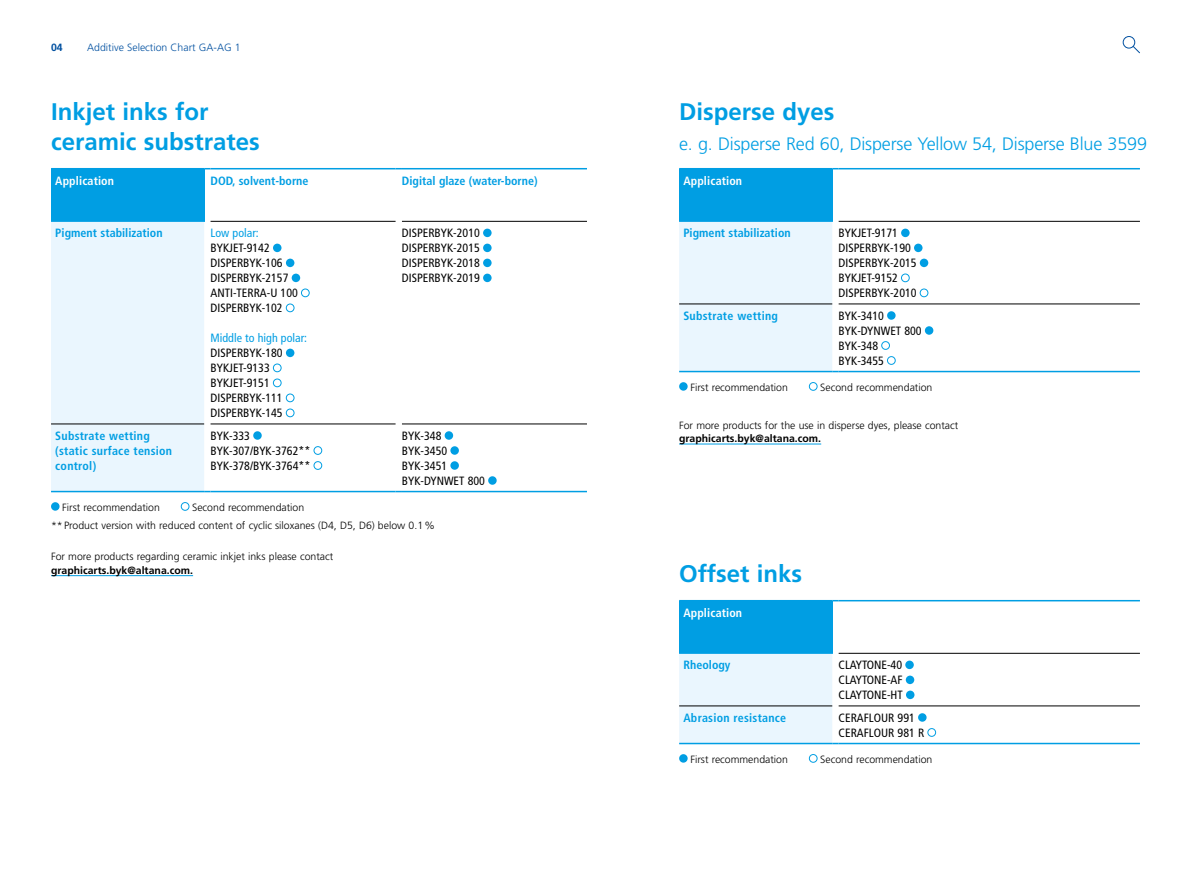
<style>
.page{position:relative;width:1191px;height:893px;background:#fff}
.page>*{position:absolute;margin:0;border:0;box-sizing:border-box;transform-origin:0 0}
.t1{font:700 24px/30px "Frutiger LT";color:#009ee3}
.t2{font:300 18px "Frutiger LT";letter-spacing:-.01em;color:#009ee3}
.t3{font:condensed 12px/15px "Frutiger";color:#000}
.t4{font:700 condensed 12px "Frutiger";color:#009ee3}
.t5{font:700 condensed 12px/15px "Frutiger";letter-spacing:.02em;color:#009ee3}
.t6{font:700 condensed 12px "Frutiger";letter-spacing:.01em;color:#fff}
.t7{font:condensed 12px "Frutiger";color:#009ee3}
.t8{font:300 10.5px/18px "Frutiger LT";color:#000}
.t9{font:700 10.5px "Frutiger LT";color:#000}
.t10{font:300 10.5px "Frutiger LT";color:#0050a0}
.t11{font:700 10.5px "Frutiger LT";color:#0050a0}
</style>
<div class="page">
<hr style="left:51px;top:575px;width:142px;height:1px;background:#009ee3">
<div style="left:51px;top:169px;width:153px;height:52px;background:#009ee3"></div>
<hr style="left:210px;top:221px;width:185px;height:1px;background:#000">
<hr style="left:402px;top:221px;width:185px;height:1px;background:#000">
<hr style="left:210px;top:424px;width:185px;height:1px;background:#000">
<hr style="left:402px;top:424px;width:185px;height:1px;background:#000">
<div style="left:51px;top:221px;width:159px;height:271px;background:#eaf6fe"></div>
<hr style="left:210px;top:491px;width:185px;height:1px;background:#009ee3">
<hr style="left:402px;top:491px;width:185px;height:1px;background:#009ee3">
<hr style="left:51px;top:168px;width:153px;height:1px;background:#009ee3">
<hr style="left:210px;top:168px;width:185px;height:1px;background:#009ee3">
<hr style="left:402px;top:168px;width:185px;height:1px;background:#009ee3">
<div style="left:273px;top:244px;width:8px;height:8px;background:#009ee3;border-radius:50%"></div>
<div style="left:286px;top:259px;width:8px;height:8px;background:#009ee3;border-radius:50%"></div>
<div style="left:292px;top:274px;width:8px;height:8px;background:#009ee3;border-radius:50%"></div>
<div style="left:301px;top:289px;width:8px;height:8px;border:1px solid #009ee3;border-radius:50%"></div>
<div style="left:286px;top:304px;width:8px;height:8px;border:1px solid #009ee3;border-radius:50%"></div>
<div style="left:286px;top:349px;width:8px;height:8px;background:#009ee3;border-radius:50%"></div>
<div style="left:273px;top:364px;width:8px;height:8px;border:1px solid #009ee3;border-radius:50%"></div>
<div style="left:273px;top:379px;width:8px;height:8px;border:1px solid #009ee3;border-radius:50%"></div>
<div style="left:286px;top:394px;width:8px;height:8px;border:1px solid #009ee3;border-radius:50%"></div>
<div style="left:286px;top:409px;width:8px;height:8px;border:1px solid #009ee3;border-radius:50%"></div>
<div style="left:483px;top:229px;width:8px;height:8px;background:#009ee3;border-radius:50%"></div>
<div style="left:483px;top:244px;width:8px;height:8px;background:#009ee3;border-radius:50%"></div>
<div style="left:483px;top:259px;width:8px;height:8px;background:#009ee3;border-radius:50%"></div>
<div style="left:483px;top:274px;width:8px;height:8px;background:#009ee3;border-radius:50%"></div>
<div style="left:253px;top:431px;width:9px;height:9px;background:#009ee3;border-radius:50%"></div>
<div style="left:314px;top:446px;width:8px;height:9px;border:1px solid #009ee3;border-radius:50%"></div>
<div style="left:314px;top:461px;width:8px;height:9px;border:1px solid #009ee3;border-radius:50%"></div>
<svg style="left:444px;top:431px;width:9px;height:9px"></svg>
<div style="left:450px;top:446px;width:9px;height:9px;background:#009ee3;border-radius:50%"></div>
<div style="left:450px;top:461px;width:9px;height:9px;background:#009ee3;border-radius:50%"></div>
<div style="left:488px;top:476px;width:8px;height:9px;background:#009ee3;border-radius:50%"></div>
<div style="left:51px;top:502px;width:9px;height:9px;background:#009ee3;border-radius:50%"></div>
<div style="left:181px;top:502px;width:8px;height:9px;border:1px solid #009ee3;border-radius:50%"></div>
<hr style="left:679px;top:444px;width:142px;height:1px;background:#009ee3">
<div style="left:679px;top:169px;width:153px;height:52px;background:#009ee3"></div>
<hr style="left:838px;top:221px;width:302px;height:1px;background:#000">
<hr style="left:838px;top:304px;width:302px;height:1px;background:#000">
<hr style="left:838px;top:371px;width:302px;height:1px;background:#009ee3">
<hr style="left:679px;top:168px;width:153px;height:1px;background:#009ee3">
<hr style="left:838px;top:168px;width:302px;height:1px;background:#009ee3">
<div style="left:679px;top:221px;width:159px;height:151px;background:#eaf6fe"></div>
<div style="left:901px;top:229px;width:8px;height:8px;background:#009ee3;border-radius:50%"></div>
<div style="left:914px;top:244px;width:8px;height:8px;background:#009ee3;border-radius:50%"></div>
<div style="left:919px;top:259px;width:9px;height:8px;background:#009ee3;border-radius:50%"></div>
<div style="left:901px;top:274px;width:8px;height:8px;border:1px solid #009ee3;border-radius:50%"></div>
<div style="left:919px;top:289px;width:9px;height:8px;border:1px solid #009ee3;border-radius:50%"></div>
<div style="left:887px;top:311px;width:8px;height:9px;background:#009ee3;border-radius:50%"></div>
<div style="left:925px;top:326px;width:8px;height:9px;background:#009ee3;border-radius:50%"></div>
<div style="left:881px;top:341px;width:9px;height:9px;border:1px solid #009ee3;border-radius:50%"></div>
<div style="left:887px;top:356px;width:8px;height:9px;border:1px solid #009ee3;border-radius:50%"></div>
<div style="left:679px;top:382px;width:8px;height:9px;background:#009ee3;border-radius:50%"></div>
<div style="left:809px;top:382px;width:8px;height:9px;border:1px solid #009ee3;border-radius:50%"></div>
<div style="left:679px;top:601px;width:153px;height:52px;background:#009ee3"></div>
<hr style="left:838px;top:653px;width:302px;height:1px;background:#000">
<hr style="left:838px;top:706px;width:302px;height:1px;background:#000">
<svg style="left:679px;top:653px;width:159px;height:91px;background:#e2f1fa"></svg>
<hr style="left:838px;top:743px;width:302px;height:1px;background:#009ee3">
<hr style="left:679px;top:600px;width:153px;height:1px;background:#009ee3">
<hr style="left:838px;top:600px;width:302px;height:1px;background:#009ee3">
<div style="left:905px;top:661px;width:8px;height:8px;background:#009ee3;border-radius:50%"></div>
<div style="left:905px;top:676px;width:9px;height:8px;background:#009ee3;border-radius:50%"></div>
<div style="left:906px;top:691px;width:8px;height:8px;background:#009ee3;border-radius:50%"></div>
<div style="left:918px;top:713px;width:8px;height:9px;background:#009ee3;border-radius:50%"></div>
<div style="left:927px;top:728px;width:9px;height:9px;border:1px solid #009ee3;border-radius:50%"></div>
<div style="left:679px;top:754px;width:8px;height:9px;background:#009ee3;border-radius:50%"></div>
<div style="left:809px;top:754px;width:8px;height:9px;border:1px solid #009ee3;border-radius:50%"></div>
<svg style="left:1132px;top:45px;width:8px;height:9px"></svg>
<div style="left:1122px;top:36px;width:13px;height:12px;border:1px solid #0050a0;border-radius:50%"></div>
<p class="t11" style="left:51px;top:41px;width:13px">04</p>
<p class="t10" style="left:87px;top:41px;width:155px">Additive Selection Chart GA-AG 1</p>
<h1 class="t1" style="left:51px;top:97px;width:210px">Inkjet inks for ceramic substrates</h1>
<p class="t6" style="left:55px;top:173px;width:60px">Application</p>
<p class="t4" style="left:210px;top:173px;width:99px">DOD, solvent-borne</p>
<p class="t4" style="left:402px;top:173px;width:137px">Digital glaze (water-borne)</p>
<p class="t4" style="left:55px;top:226px;width:109px">Pigment stabilization</p>
<p class="t7" style="left:210px;top:226px;width:50px">Low polar:</p>
<p class="t3" style="left:210px;top:241px;width:89px">BYKJET-9142<br>DISPERBYK-106<br>DISPERBYK-2157<br>ANTI-TERRA-U 100<br>DISPERBYK-102</p>
<p class="t7" style="left:210px;top:331px;width:98px">Middle to high polar:</p>
<p class="t3" style="left:210px;top:346px;width:74px">DISPERBYK-180<br>BYKJET-9133<br>BYKJET-9151<br>DISPERBYK-111<br>DISPERBYK-145</p>
<p class="t3" style="left:402px;top:226px;width:79px;text-align:justify">DISPERBYK-2010<br>DISPERBYK-2015<br>DISPERBYK-2018<br>DISPERBYK-2019</p>
<p class="t5" style="left:55px;top:428px;width:118px">Substrate wetting (static surface tension control)</p>
<p class="t3" style="left:210px;top:428px;width:101px">BYK-333<br>BYK-307/BYK-3762**<br>BYK-378/BYK-3764**</p>
<p class="t3" style="left:402px;top:428px;width:85px">BYK-348<br>BYK-3450<br>BYK-3451<br>BYK-DYNWET 800</p>
<p class="t8" style="left:62px;top:498px;width:99px">First recommendation</p>
<p class="t8" style="left:51px;top:498px;width:385px;text-indent:141px">Second recommendation<br>**Product version with reduced content of cyclic siloxanes (D4, D5, D6) below 0.1%</p>
<p class="t8" style="left:51px;top:548px;width:284px">For more products regarding ceramic inkjet inks please contact</p>
<p class="t9" style="left:51px;top:564px;width:144px">graphicarts.byk@altana.com.</p>
<h1 class="t1" style="left:679px;top:97px;width:157px">Disperse dyes</h1>
<h2 class="t2" style="left:679px;top:134px;width:469px">e. g. Disperse Red 60, Disperse Yellow 54, Disperse Blue 3599</h2>
<p class="t6" style="left:683px;top:173px;width:60px">Application</p>
<p class="t4" style="left:683px;top:226px;width:109px">Pigment stabilization</p>
<p class="t3" style="left:838px;top:226px;width:79px">BYKJET-9171<br>DISPERBYK-190<br>DISPERBYK-2015<br>BYKJET-9152<br>DISPERBYK-2010</p>
<p class="t5" style="left:683px;top:308px;width:96px">Substrate wetting</p>
<p class="t3" style="left:838px;top:308px;width:85px">BYK-3410<br>BYK-DYNWET 800<br>BYK-348<br>BYK-3455</p>
<p class="t8" style="left:690px;top:378px;width:99px">First recommendation</p>
<p class="t8" style="left:820px;top:378px;width:114px">Second recommendation</p>
<p class="t8" style="left:679px;top:416px;width:281px">For more products for the use in disperse dyes, please contact</p>
<p class="t9" style="left:679px;top:432px;width:144px">graphicarts.byk@altana.com.</p>
<h1 class="t1" style="left:679px;top:559px;width:124px">Offset inks</h1>
<p class="t6" style="left:683px;top:605px;width:60px">Application</p>
<p class="t4" style="left:683px;top:658px;width:49px">Rheology</p>
<p class="t3" style="left:838px;top:657px;width:66px;text-align:justify">CLAYTONE-40<br>CLAYTONE-AF CLAYTONE-HT</p>
<p class="t5" style="left:683px;top:710px;width:104px">Abrasion resistance</p>
<p class="t3" style="left:838px;top:710px;width:87px">CERAFLOUR 991<br>CERAFLOUR 981 R</p>
<p class="t8" style="left:690px;top:750px;width:99px">First recommendation</p>
<p class="t8" style="left:820px;top:750px;width:114px">Second recommendation</p>
</div>
